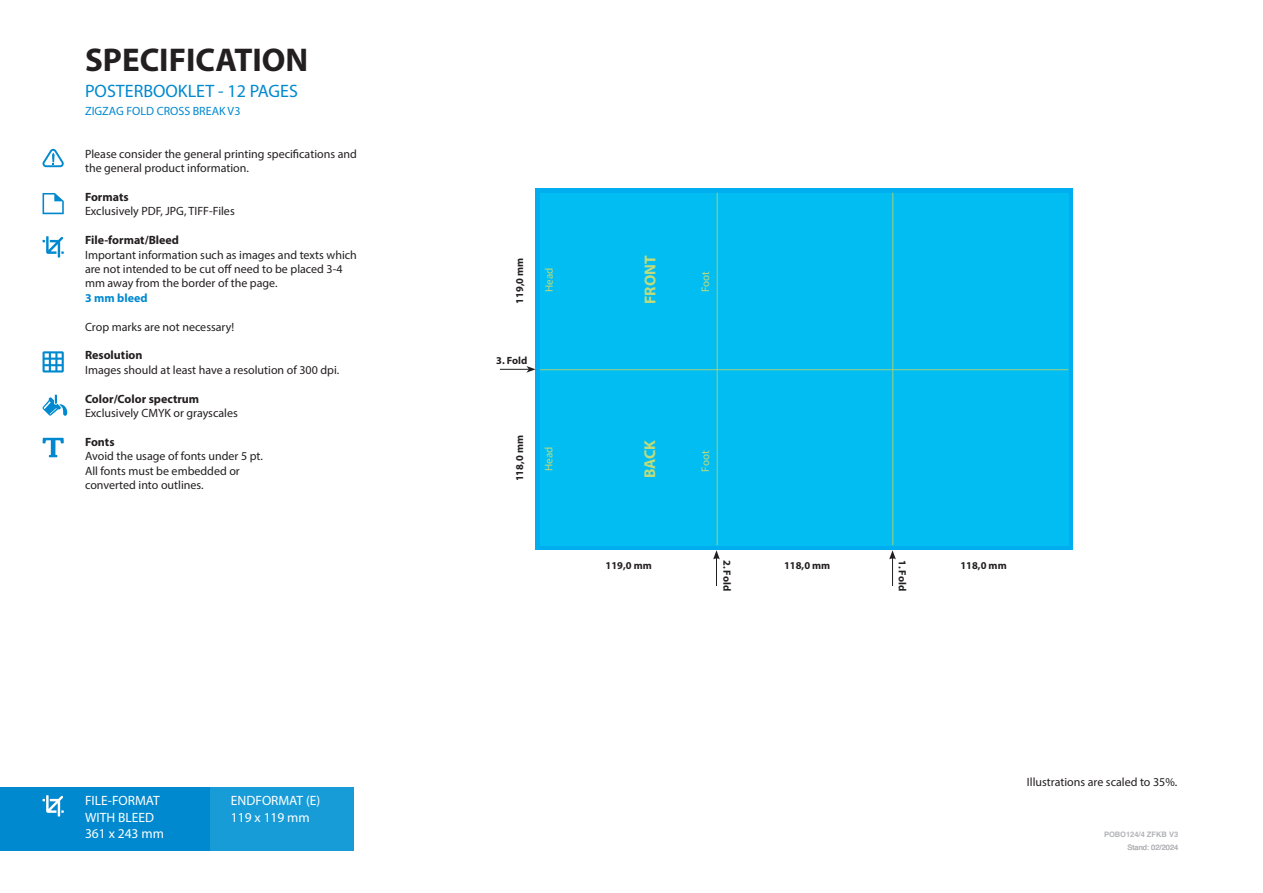
<style>
.page{position:relative;width:1263px;height:893px;background:#fff}
.page>*{position:absolute;margin:0;border:0;box-sizing:border-box;transform-origin:0 0}
.t1{font:700 33px "Myriad Pro";color:#231f20}
.t2{font:18px "Myriad Pro";color:#0089cf}
.t3{font:700 15.75px "Myriad Pro";color:#c0db7a}
.t4{font:13.5px "Myriad Pro";color:#fff}
.t5{font:12px/14.4px "Myriad Pro";color:#231f20}
.t6{font:700 12px "Myriad Pro";color:#231f20}
.t7{font:12px "Myriad Pro";color:#0089cf}
.t8{font:700 12px "Myriad Pro";color:#0089cf}
.t9{font:10.95px "Myriad Pro";color:#c0db7a}
.t10{font:700 10.5px "Myriad Pro";color:#231f20}
.t11{font:700 7.5px "Helvetica";color:#b2b3b7}
.t12{font:7.5px "Helvetica";color:#b2b3b7}
</style>
<div class="page">
<div style="left:0;top:787px;width:226px;height:63px;background:#0089cf"></div>
<div style="left:210px;top:787px;width:143px;height:63px;background:#189cd8"></div>
<svg style="left:43px;top:795px;width:21px;height:21px"></svg>
<svg style="left:500px;top:366px;width:36px;height:7px"></svg>
<svg style="left:713px;top:550px;width:7px;height:36px"></svg>
<svg style="left:889px;top:550px;width:7px;height:36px"></svg>
<div style="left:536px;top:188px;width:537px;height:362px;background:#00aeef"></div>
<div style="left:540px;top:193px;width:528px;height:352px;background:#01bdf2"></div>
<hr style="left:717px;top:193px;width:1px;height:352px;background:#a0d080">
<hr style="left:892px;top:193px;width:1px;height:352px;background:#a0d080">
<hr style="left:540px;top:369px;width:528px;height:1px;background:#a0d080">
<svg style="left:42px;top:438px;width:22px;height:19px"></svg>
<svg style="left:43px;top:394px;width:24px;height:22px"></svg>
<svg style="left:50px;top:408px;width:7px;height:6px"></svg>
<svg style="left:43px;top:351px;width:21px;height:21px"></svg>
<svg style="left:43px;top:236px;width:21px;height:22px"></svg>
<svg style="left:43px;top:193px;width:21px;height:21px"></svg>
<svg style="left:43px;top:149px;width:21px;height:18px"></svg>
<p class="t1" style="left:85px;top:38px;width:225px">SPECIFICATION</p>
<p class="t2" style="left:85px;top:79px;width:214px">POSTERBOOKLET - 12 PAGES</p>
<p class="t7" style="left:85px;top:104px;width:157px">ZIGZAG FOLD CROSS BREAK V3</p>
<p class="t5" style="left:85px;top:146px;width:273px">Please consider the general printing specifications and the general product information.</p>
<p class="t6" style="left:85px;top:189px;width:45px">Formats</p>
<p class="t5" style="left:85px;top:204px;width:151px">Exclusively PDF, JPG, TIFF-Files</p>
<p class="t6" style="left:85px;top:232px;width:95px">File-format/Bleed</p>
<p class="t5" style="left:85px;top:247px;width:273px">Important information such as images and texts which are not intended to be cut off need to be placed 3-4 mm away from the border of the page.</p>
<p class="t8" style="left:85px;top:290px;width:64px">3 mm bleed</p>
<p class="t5" style="left:85px;top:319px;width:151px">Crop marks are not necessary!</p>
<p class="t6" style="left:85px;top:348px;width:59px">Resolution</p>
<p class="t5" style="left:85px;top:362px;width:256px">Images should at least have a resolution of 300 dpi.</p>
<p class="t6" style="left:85px;top:391px;width:116px">Color/Color spectrum</p>
<p class="t5" style="left:85px;top:406px;width:154px">Exclusively CMYK or grayscales</p>
<p class="t6" style="left:85px;top:434px;width:31px">Fonts</p>
<p class="t5" style="left:85px;top:449px;width:179px">Avoid the usage of fonts under 5 pt.</p>
<p class="t5" style="left:85px;top:463px;width:156px">All fonts must be embedded or</p>
<p class="t5" style="left:85px;top:478px;width:120px">converted into outlines.</p>
<p class="t4" style="left:85px;top:792px;width:76px">FILE-FORMAT</p>
<p class="t4" style="left:85px;top:809px;width:70px">WITH BLEED</p>
<p class="t4" style="left:85px;top:825px;width:80px">361 x 243 mm</p>
<p class="t4" style="left:231px;top:792px;width:91px">ENDFORMAT (E)</p>
<p class="t4" style="left:231px;top:809px;width:80px">119 x 119 mm</p>
<p class="t10" style="left:513px;top:304px;width:48px;rotate:-90deg">119,0 mm</p>
<p class="t3" style="left:640px;top:304px;width:50px;rotate:-90deg">FRONT</p>
<p class="t9" style="left:542px;top:292px;width:26px;rotate:-90deg">Head</p>
<p class="t9" style="left:699px;top:292px;width:22px;rotate:-90deg">Foot</p>
<p class="t10" style="left:496px;top:353px;width:33px">3. Fold</p>
<p class="t10" style="left:513px;top:481px;width:48px;rotate:-90deg">118,0 mm</p>
<p class="t3" style="left:640px;top:478px;width:40px;rotate:-90deg">BACK</p>
<p class="t9" style="left:542px;top:471px;width:26px;rotate:-90deg">Head</p>
<p class="t9" style="left:699px;top:471px;width:22px;rotate:-90deg">Foot</p>
<p class="t10" style="left:734px;top:560px;width:33px;rotate:90deg">2. Fold</p>
<p class="t10" style="left:909px;top:560px;width:33px;rotate:90deg">1. Fold</p>
<p class="t10" style="left:605px;top:558px;width:48px">119,0 mm</p>
<p class="t10" style="left:784px;top:558px;width:48px">118,0 mm</p>
<p class="t10" style="left:960px;top:558px;width:48px">118,0 mm</p>
<p class="t5" style="left:1027px;top:775px;width:152px">Illustrations are scaled to 35%.</p>
<p class="t11" style="left:1104px;top:828px;width:76px">POBO124/4 ZFKB V3</p>
<p class="t12" style="left:1127px;top:842px;width:52px">Stand: 02/2024</p>
</div>
